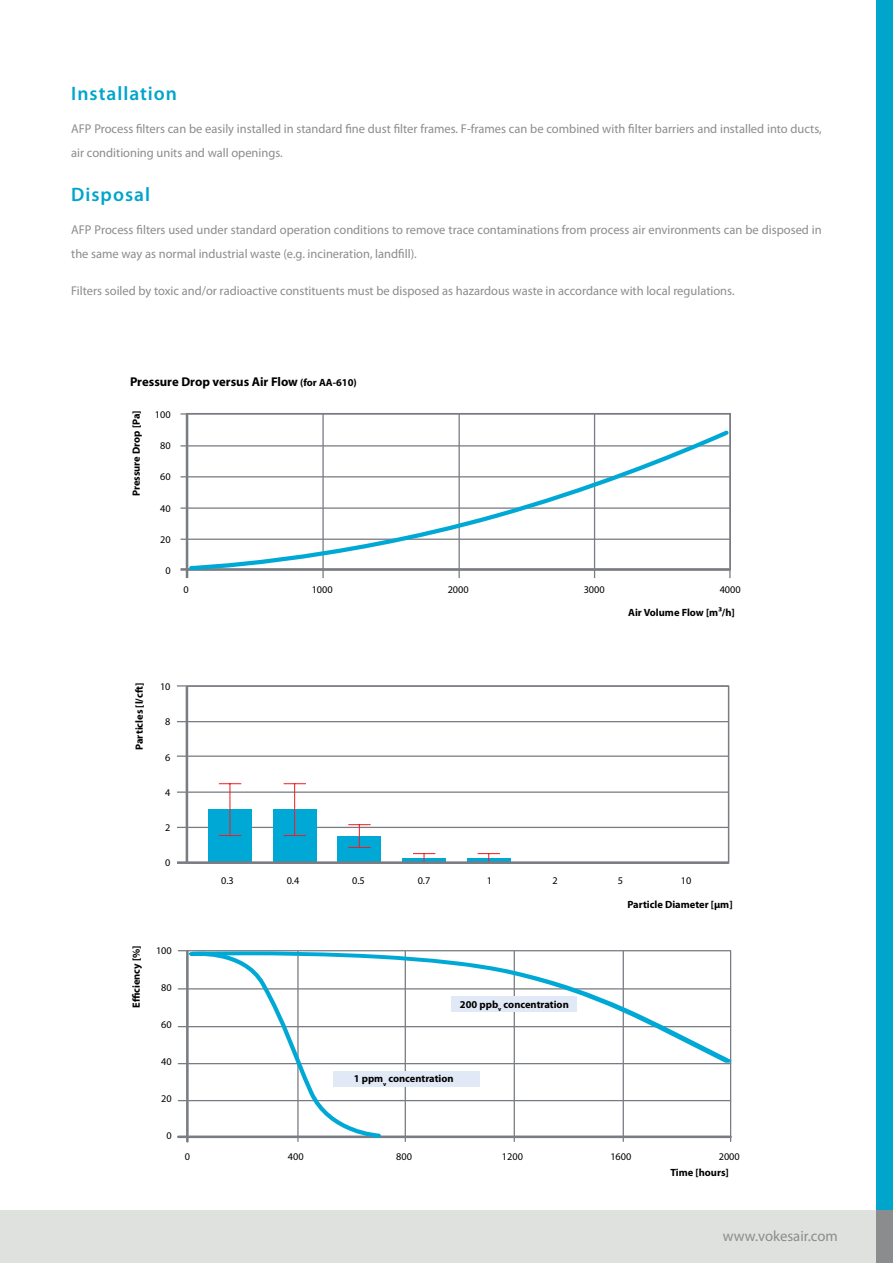
<style>
.page{position:relative;width:893px;height:1263px;background:#fff}
.page>*{position:absolute;margin:0;border:0;box-sizing:border-box;transform-origin:0 0}
.t1{font:600 19.5px "Myriad Pro";letter-spacing:.05em;color:#00a5cc}
.t2{font:15px "Myriad Pro";color:#8b8c8d}
.t3{font:12.75px/24px "Myriad Pro";color:#8b8c8d}
.t4{font:700 12.75px "Myriad Pro";color:#000}
.t5{font:700 10.5px "Myriad Pro";color:#000}
.t6{font:10.2px "Myriad Pro";color:#000}
.s1{font-size:10.5px}
</style>
<div class="page">
<div style="left:0;top:1210px;width:876px;height:53px;background:#dfe1df"></div>
<div style="left:876px;top:0;width:17px;height:1210px;background:#00a5cc"></div>
<div style="left:876px;top:1210px;width:17px;height:53px;background:#8b8c8d"></div>
<hr style="left:322px;top:414px;width:2px;height:164px;background:#797c82">
<hr style="left:458px;top:414px;width:2px;height:164px;background:#797c82">
<hr style="left:594px;top:414px;width:1px;height:164px;background:#797c82">
<hr style="left:729px;top:414px;width:2px;height:164px;background:#797c82">
<hr style="left:186px;top:414px;width:2px;height:164px;background:#797c82">
<hr style="left:180px;top:539px;width:550px;height:1px;background:#797c82">
<hr style="left:180px;top:413px;width:550px;height:2px;background:#797c82">
<hr style="left:180px;top:445px;width:550px;height:1px;background:#797c82">
<hr style="left:180px;top:476px;width:550px;height:1px;background:#797c82">
<hr style="left:180px;top:507px;width:550px;height:2px;background:#797c82">
<hr style="left:180px;top:568px;width:550px;height:3px;background:#797c82">
<svg style="left:188px;top:427px;width:543px;height:145px"></svg>
<hr style="left:177px;top:685px;width:552px;height:1px;background:#797c82">
<hr style="left:177px;top:721px;width:552px;height:1px;background:#797c82">
<hr style="left:177px;top:755px;width:552px;height:2px;background:#797c82">
<hr style="left:177px;top:791px;width:552px;height:2px;background:#797c82">
<hr style="left:177px;top:827px;width:552px;height:1px;background:#797c82">
<div style="left:208px;top:809px;width:44px;height:53px;background:#00a9d5"></div>
<div style="left:273px;top:809px;width:43px;height:53px;background:#00a9d5"></div>
<div style="left:338px;top:836px;width:43px;height:26px;background:#00a9d5"></div>
<hr style="left:402px;top:858px;width:44px;height:4px;background:#00a9d5">
<hr style="left:467px;top:858px;width:43px;height:4px;background:#00a9d5">
<svg style="left:219px;top:783px;width:22px;height:1px"></svg>
<hr style="left:230px;top:784px;width:1px;height:51px;background:#ed1d24">
<svg style="left:219px;top:835px;width:22px;height:1px"></svg>
<svg style="left:478px;top:853px;width:22px;height:8px"></svg>
<svg style="left:413px;top:853px;width:22px;height:8px"></svg>
<svg style="left:349px;top:824px;width:21px;height:24px"></svg>
<svg style="left:284px;top:783px;width:21px;height:1px"></svg>
<hr style="left:294px;top:784px;width:1px;height:51px;background:#ed1d24">
<svg style="left:284px;top:835px;width:21px;height:1px"></svg>
<hr style="left:177px;top:861px;width:552px;height:3px;background:#797c82">
<hr style="left:186px;top:686px;width:2px;height:176px;background:#797c82">
<hr style="left:728px;top:686px;width:1px;height:178px;background:#797c82">
<hr style="left:178px;top:1100px;width:553px;height:1px;background:#797c82">
<hr style="left:178px;top:950px;width:553px;height:1px;background:#797c82">
<hr style="left:178px;top:988px;width:553px;height:1px;background:#797c82">
<hr style="left:178px;top:1026px;width:553px;height:1px;background:#797c82">
<hr style="left:178px;top:1063px;width:553px;height:1px;background:#797c82">
<hr style="left:178px;top:1135px;width:553px;height:3px;background:#797c82">
<hr style="left:730px;top:951px;width:1px;height:190px;background:#797c82">
<hr style="left:623px;top:951px;width:1px;height:190px;background:#797c82">
<hr style="left:514px;top:951px;width:1px;height:190px;background:#797c82">
<hr style="left:405px;top:951px;width:1px;height:190px;background:#797c82">
<hr style="left:297px;top:951px;width:2px;height:190px;background:#797c82">
<hr style="left:186px;top:951px;width:3px;height:190px;background:#797c82">
<svg style="left:383px;top:951px;width:349px;height:112px"></svg>
<svg style="left:188px;top:951px;width:195px;height:189px"></svg>
<div style="left:451px;top:996px;width:125px;height:16px;background:#e1e9f6"></div>
<div style="left:333px;top:1072px;width:146px;height:15px;background:#e1e9f6"></div>
<h1 class="t1" style="left:71px;top:81px;width:107px">Installation</h1>
<p class="t3" style="left:71px;top:116px;width:752px">AFP Process filters can be easily installed in standard fine dust filter frames. F-frames can be combined with filter barriers and installed into ducts, air conditioning units and wall openings.</p>
<h1 class="t1" style="left:71px;top:182px;width:80px">Disposal</h1>
<p class="t3" style="left:71px;top:217px;width:752px">AFP Process filters used under standard operation conditions to remove trace contaminations from process air environments can be disposed in the same way as normal industrial waste (e.g. incineration, landfill).</p>
<p class="t3" style="left:71px;top:278px;width:665px">Filters soiled by toxic and/or radioactive constituents must be disposed as hazardous waste in accordance with local regulations.</p>
<p class="t4" style="left:130px;top:373px;width:228px">Pressure Drop versus Air Flow <span class="s1">(for AA-610)</span></p>
<p class="t5" style="left:129px;top:496px;width:88px;rotate:-90deg">Pressure Drop [Pa]</p>
<p class="t6" style="left:155px;top:408px;width:17px">100</p>
<p class="t6" style="left:160px;top:439px;width:12px">80</p>
<p class="t6" style="left:160px;top:470px;width:12px">60</p>
<p class="t6" style="left:160px;top:502px;width:12px">40</p>
<p class="t6" style="left:160px;top:533px;width:12px">20</p>
<p class="t6" style="left:165px;top:564px;width:7px">0</p>
<p class="t6" style="left:184px;top:584px;width:7px">0</p>
<p class="t6" style="left:312px;top:584px;width:23px">1000</p>
<p class="t6" style="left:448px;top:584px;width:23px">2000</p>
<p class="t6" style="left:584px;top:584px;width:23px">3000</p>
<p class="t6" style="left:720px;top:584px;width:23px">4000</p>
<p class="t5" style="left:628px;top:606px;width:108px">Air Volume Flow [m³/h]</p>
<p class="t5" style="left:132px;top:750px;width:69px;rotate:-90deg">Particles [l/cft]</p>
<p class="t6" style="left:160px;top:680px;width:12px">10</p>
<p class="t6" style="left:165px;top:716px;width:7px">8</p>
<p class="t6" style="left:165px;top:751px;width:7px">6</p>
<p class="t6" style="left:165px;top:786px;width:7px">4</p>
<p class="t6" style="left:165px;top:821px;width:7px">2</p>
<p class="t6" style="left:165px;top:856px;width:7px">0</p>
<p class="t6" style="left:221px;top:874px;width:14px">0.3</p>
<p class="t6" style="left:287px;top:874px;width:14px">0.4</p>
<p class="t6" style="left:352px;top:874px;width:14px">0.5</p>
<p class="t6" style="left:418px;top:874px;width:14px">0.7</p>
<p class="t6" style="left:487px;top:874px;width:7px">1</p>
<p class="t6" style="left:552px;top:874px;width:7px">2</p>
<p class="t6" style="left:618px;top:874px;width:7px">5</p>
<p class="t6" style="left:681px;top:874px;width:12px">10</p>
<p class="t5" style="left:627px;top:898px;width:107px">Particle Diameter [µm]</p>
<p class="t5" style="left:129px;top:1008px;width:64px;rotate:-90deg">Efficiency [%]</p>
<p class="t6" style="left:156px;top:944px;width:17px">100</p>
<p class="t6" style="left:161px;top:981px;width:12px">80</p>
<p class="t6" style="left:161px;top:1018px;width:12px">60</p>
<p class="t6" style="left:161px;top:1055px;width:12px">40</p>
<p class="t6" style="left:161px;top:1092px;width:12px">20</p>
<p class="t6" style="left:167px;top:1129px;width:7px">0</p>
<p class="t5" style="left:460px;top:997px;width:110px">200 ppb<sub>v</sub> concentration</p>
<p class="t5" style="left:354px;top:1072px;width:101px">1 ppm<sub>v</sub> concentration</p>
<p class="t6" style="left:185px;top:1151px;width:7px">0</p>
<p class="t6" style="left:288px;top:1151px;width:17px">400</p>
<p class="t6" style="left:396px;top:1151px;width:17px">800</p>
<p class="t6" style="left:502px;top:1151px;width:23px">1200</p>
<p class="t6" style="left:610px;top:1151px;width:23px">1600</p>
<p class="t6" style="left:719px;top:1151px;width:23px">2000</p>
<p class="t5" style="left:670px;top:1165px;width:60px">Time [hours]</p>
<p class="t2" style="left:723px;top:1227px;width:116px">www.vokesair.com</p>
</div>
